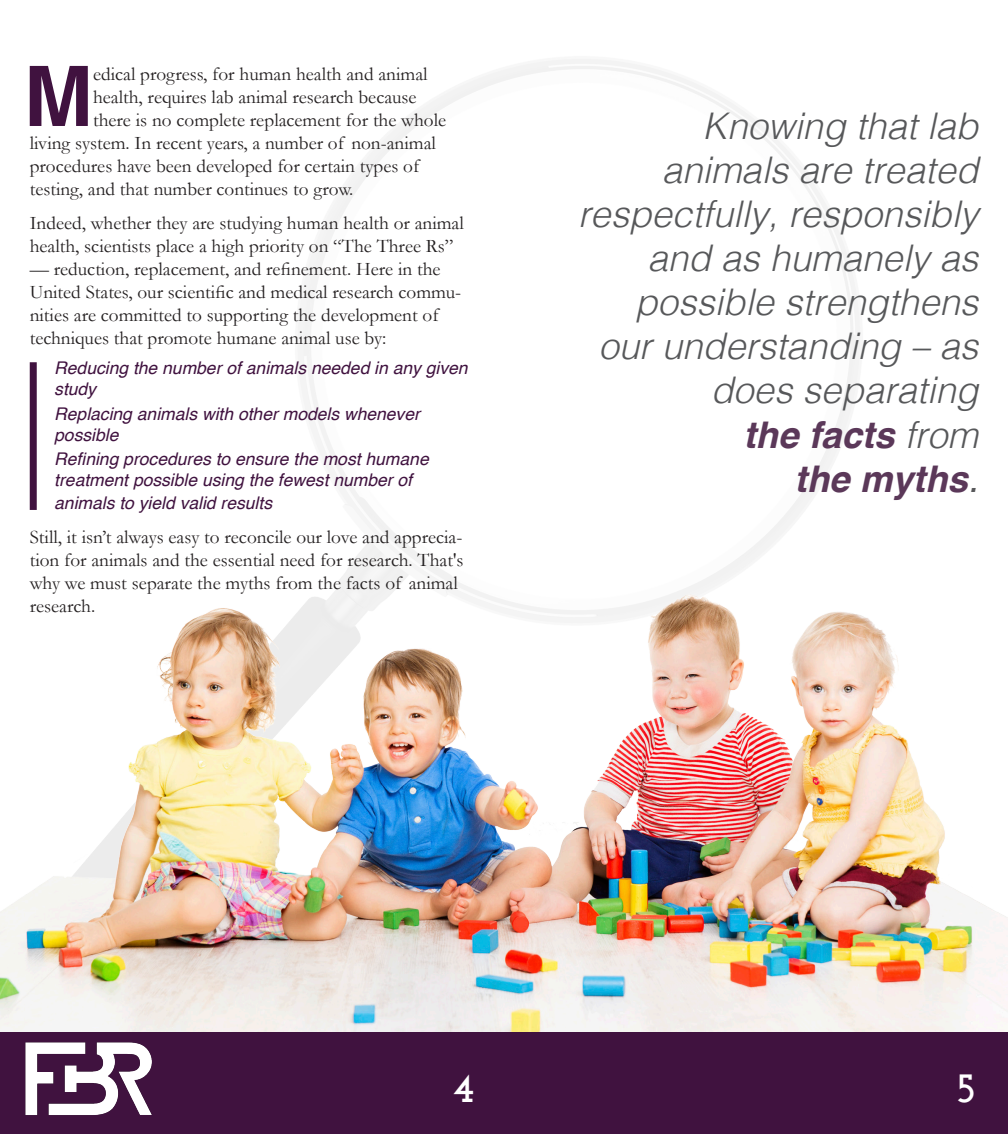
<style>
.page{position:relative;width:1008px;height:1134px;background:#fff}
.page>*{position:absolute;margin:0;border:0;box-sizing:border-box;transform-origin:0 0}
.t1{font:700 83.48px "Helvetica";color:#40123f}
.t2{font:700 42px "Josefin Slab";color:#fff}
.t3{font:italic 300 36.75px/44.1px "Helvetica";color:#57585a;text-align:right}
.t4{font:19.25px/23.1px "Garamond";color:#231f20}
.t5{font:italic 17.5px/21px "Helvetica";color:#40123f}
.s1{font-weight:700;color:#5b3859}
.s2{font-weight:400}
</style>
<div class="page">
<img style="left:0;top:496px;width:1008px;height:537px">
<div style="left:0;top:1033px;width:1008px;height:101px;background:#40123f"></div>
<img style="left:25px;top:1042px;width:127px;height:73px">
<div style="left:30px;top:362px;width:7px;height:148px;background:#40123f"></div>
<h1 class="t1" style="left:24px;top:29px;width:71px">M</h1>
<p class="t4" style="left:93px;top:62px;width:336px">edical progress, for human health and animal</p>
<p class="t4" style="left:93px;top:85px;width:325px">health, requires lab animal research because</p>
<p class="t4" style="left:93px;top:108px;width:355px">there is no complete replacement for the whole</p>
<p class="t4" style="left:30px;top:131px;width:408px">living system. In recent years, a number of non-animal</p>
<p class="t4" style="left:30px;top:154px;width:391px">procedures have been developed for certain types of</p>
<p class="t4" style="left:30px;top:177px;width:325px">testing, and that number continues to grow.</p>
<p class="t4" style="left:30px;top:211px;width:436px">Indeed, whether they are studying human health or animal health, scientists place a high priority on “The Three Rs”</p>
<p class="t4" style="left:30px;top:257px;width:433px">— reduction, replacement, and refinement. Here in the United States, our scientific and medical research commu&shy;nities are committed to supporting the development of techniques that promote humane animal use by:</p>
<p class="t5" style="left:54px;top:358px;width:415px">Reducing the number of animals needed in any given study</p>
<p class="t5" style="left:54px;top:403px;width:367px">Replacing animals with other models whenever possible</p>
<p class="t5" style="left:54px;top:449px;width:376px">Refining procedures to ensure the most humane treatment possible using the fewest number of</p>
<p class="t5" style="left:54px;top:493px;width:219px">animals to yield valid results</p>
<p class="t4" style="left:30px;top:525px;width:435px">Still, it isn’t always easy to reconcile our love and apprecia&shy;tion for animals and the essential need for research. That's why we must separate the myths from the facts of animal research.</p>
<h3 class="t3" style="left:578px;top:102px;width:402px">Knowing that lab animals are treated respectfully, responsibly and as humanely as possible strengthens our understanding – as does separating<br><span class="s1">the facts</span> from<br><span class="s1">the myths</span><span class="s2">.</span></h3>
<h2 class="t2" style="left:452px;top:1063px;width:24px">4</h2>
<h2 class="t2" style="left:954px;top:1063px;width:24px">5</h2>
</div>
